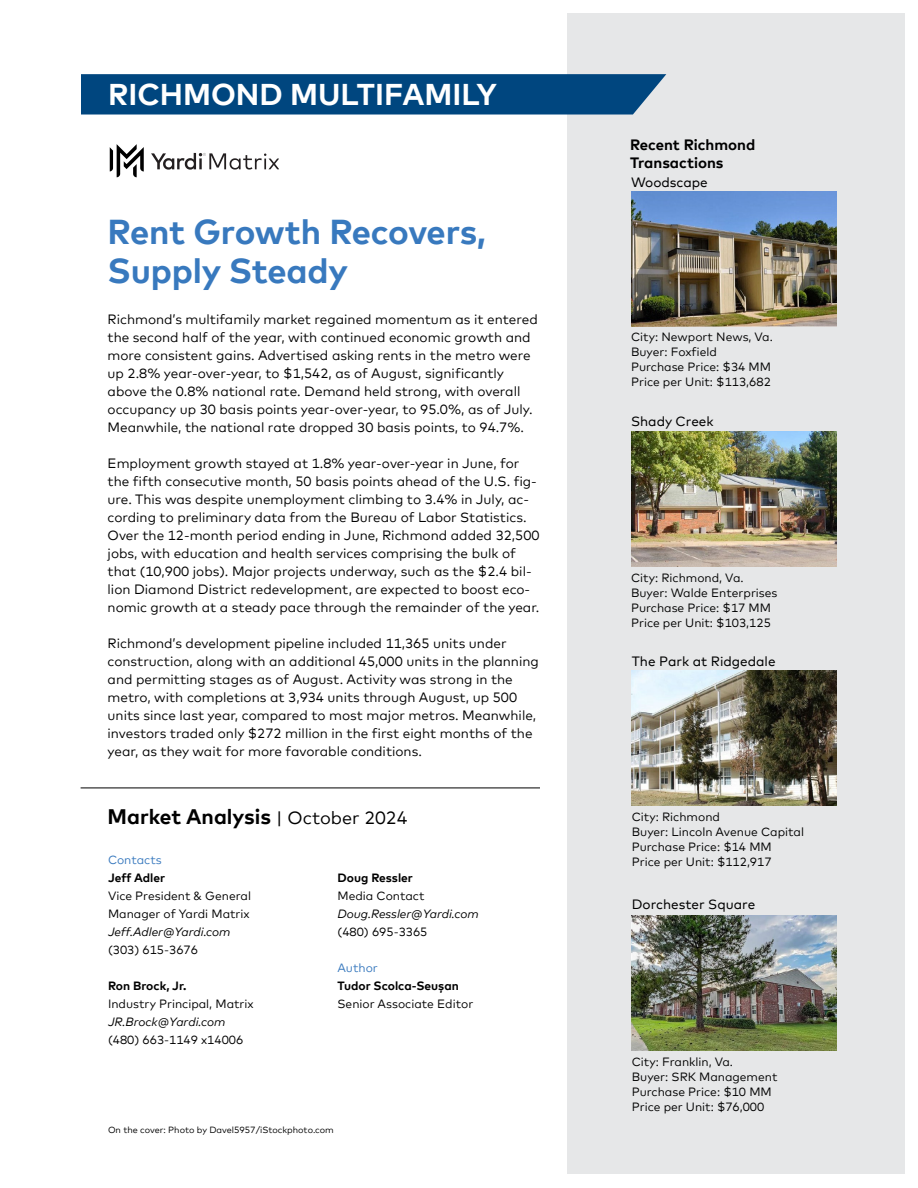
<style>
.page{position:relative;width:918px;height:1188px;background:#fff}
.page>*{position:absolute;margin:0;border:0;box-sizing:border-box;transform-origin:0 0}
.t1{font:700 34.5px/39px "Mark Offc Pro";letter-spacing:-.005em;color:#3879be}
.t2{font:700 30px "Mark Offc Pro";color:#fff}
.t3{font:700 21px "Mark Offc Pro";color:#000}
.t4{font:700 15px/18px "Mark Offc Pro";color:#000}
.t5{font:13.5px/18px "Mark Offc Pro";color:#000}
.t6{font:13.5px "Mark Offc Pro";color:#000}
.t7{font:12px/15px "Mark Offc Pro";color:#000}
.t8{font:italic 12px "Mark Offc Pro";color:#000}
.t9{font:700 12px "Mark Offc Pro";color:#000}
.t10{font:12px "Mark Offc Pro";color:#3879be}
.t11{font:9px "Mark Offc Pro";color:#000}
.s1{font-weight:400;font-size:18px}
</style>
<div class="page">
<svg style="left:151px;top:153px;width:128px;height:17px"></svg>
<svg style="left:110px;top:144px;width:34px;height:33px"></svg>
<div style="left:567px;top:14px;width:337px;height:1160px;background:#e6e7e8"></div>
<img style="left:632px;top:670px;width:205px;height:135px">
<img style="left:632px;top:915px;width:205px;height:135px">
<img style="left:631px;top:191px;width:205px;height:135px">
<img style="left:631px;top:432px;width:205px;height:135px">
<hr style="left:81px;top:788px;width:459px;height:1px;background:#000">
<svg style="left:81px;top:74px;width:585px;height:41px;background:#094c83"></svg>
<h2 class="t2" style="left:108px;top:71px;width:390px">RICHMOND MULTIFAMILY</h2>
<h1 class="t1" style="left:108px;top:209px;width:380px">Rent Growth Recovers,<br>Supply Steady</h1>
<p class="t5" style="left:108px;top:309px;width:432px">Richmond’s multifamily market regained momentum as it entered the second half of the year, with continued economic growth and more consistent gains. Advertised asking rents in the metro were up 2.8% year-over-year, to $1,542, as of August, significantly above the 0.8% national rate. Demand held strong, with overall occupancy up 30 basis points year-over-year, to 95.0%, as of July.<br>Meanwhile, the national rate dropped 30 basis points, to 94.7%.</p>
<p class="t5" style="left:108px;top:453px;width:433px">Employment growth stayed at 1.8% year-over-year in June, for the fifth consecutive month, 50 basis points ahead of the U.S. fig&shy;ure. This was despite unemployment climbing to 3.4% in July, ac&shy;cording to preliminary data from the Bureau of Labor Statistics.<br>Over the 12-month period ending in June, Richmond added 32,500 jobs, with education and health services comprising the bulk of that (10,900 jobs). Major projects underway, such as the $2.4 bil&shy;lion Diamond District redevelopment, are expected to boost eco&shy;nomic growth at a steady pace through the remainder of the year.</p>
<p class="t5" style="left:108px;top:633px;width:433px">Richmond’s development pipeline included 11,365 units under construction, along with an additional 45,000 units in the planning and permitting stages as of August. Activity was strong in the metro, with completions at 3,934 units through August, up 500 units since last year, compared to most major metros. Meanwhile, investors traded only $272 million in the first eight months of the year, as they wait for more favorable conditions.</p>
<h3 class="t3" style="left:108px;top:800px;width:301px">Market Analysis <span class="s1">| October 2024</span></h3>
<p class="t10" style="left:108px;top:851px;width:55px">Contacts</p>
<p class="t9" style="left:108px;top:869px;width:59px">Jeff Adler</p>
<p class="t7" style="left:108px;top:886px;width:145px;line-height:18px">Vice President &amp; General<br>Manager of Yardi Matrix</p>
<p class="t8" style="left:108px;top:923px;width:124px">Jeff.Adler@Yardi.com</p>
<p class="t7" style="left:108px;top:941px;width:92px">(303) 615-3676</p>
<p class="t9" style="left:108px;top:977px;width:80px">Ron Brock, Jr.</p>
<p class="t7" style="left:108px;top:995px;width:147px">Industry Principal, Matrix</p>
<p class="t8" style="left:108px;top:1013px;width:119px">JR.Brock@Yardi.com</p>
<p class="t7" style="left:108px;top:1031px;width:137px">(480) 663-1149 x14006</p>
<p class="t9" style="left:338px;top:869px;width:77px">Doug Ressler</p>
<p class="t7" style="left:338px;top:887px;width:89px">Media Contact</p>
<p class="t8" style="left:338px;top:905px;width:143px">Doug.Ressler@Yardi.com</p>
<p class="t7" style="left:338px;top:923px;width:92px">(480) 695-3365</p>
<p class="t10" style="left:338px;top:959px;width:42px">Author</p>
<p class="t9" style="left:338px;top:977px;width:123px">Tudor Scolca-Seușan</p>
<p class="t7" style="left:338px;top:995px;width:137px">Senior Associate Editor</p>
<p class="t11" style="left:108px;top:1123px;width:227px">On the cover: Photo by Davel5957/iStockphoto.com</p>
<p class="t4" style="left:630px;top:135px;width:127px">Recent Richmond<br>Transactions</p>
<p class="t6" style="left:631px;top:172px;width:78px">Woodscape</p>
<p class="t7" style="left:631px;top:328px;width:143px">City: Newport News, Va.<br>Buyer: Foxfield<br>Purchase Price: $34 MM<br>Price per Unit: $113,682</p>
<p class="t6" style="left:631px;top:411px;width:84px">Shady Creek</p>
<p class="t7" style="left:631px;top:570px;width:148px">City: Richmond, Va.<br>Buyer: Walde Enterprises<br>Purchase Price: $17 MM<br>Price per Unit: $103,125</p>
<p class="t6" style="left:632px;top:651px;width:145px">The Park at Ridgedale</p>
<p class="t7" style="left:632px;top:808px;width:174px">City: Richmond<br>Buyer: Lincoln Avenue Capital<br>Purchase Price: $14 MM<br>Price per Unit: $112,917</p>
<p class="t6" style="left:632px;top:894px;width:125px">Dorchester Square</p>
<p class="t7" style="left:632px;top:1053px;width:147px">City: Franklin, Va.<br>Buyer: SRK Management<br>Purchase Price: $10 MM<br>Price per Unit: $76,000</p>
</div>
